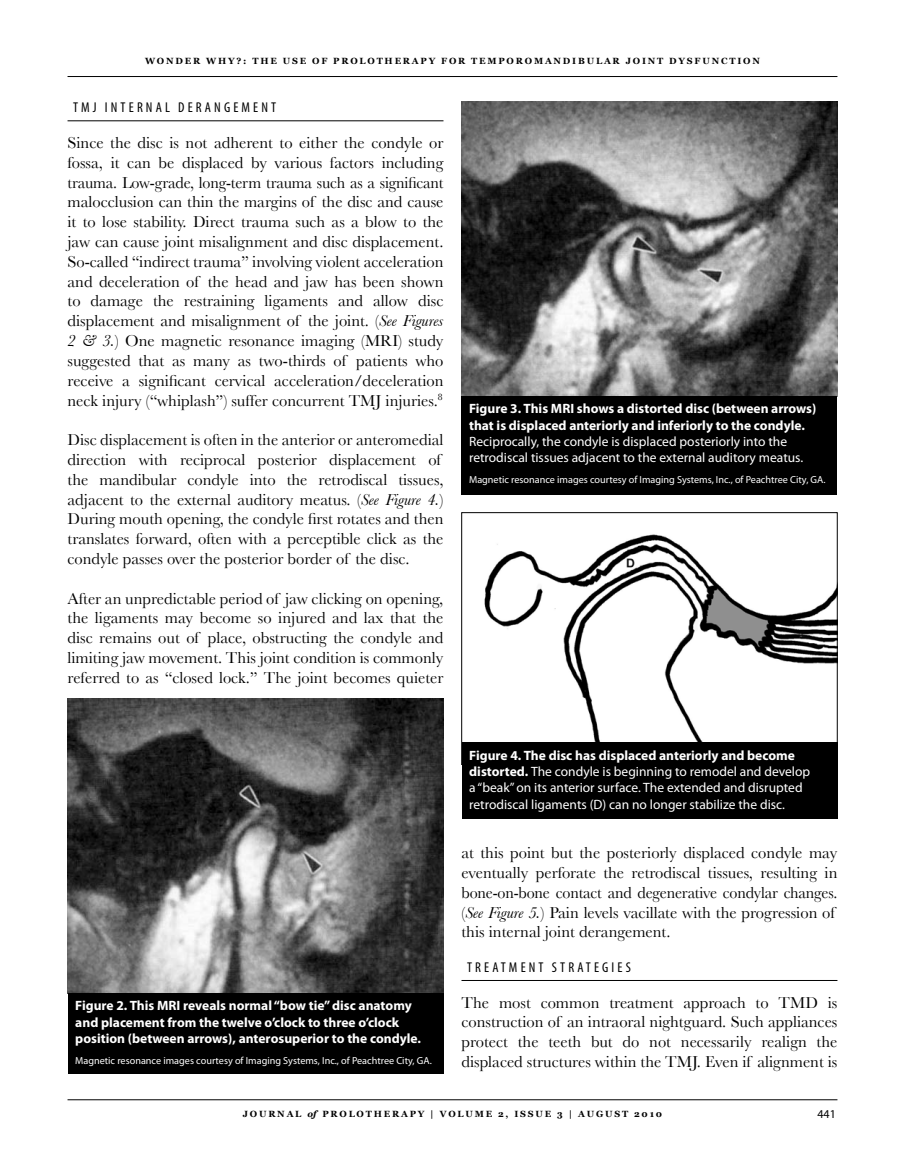
<style>
.page{position:relative;width:905px;height:1175px;background:#fff}
.page>*{position:absolute;margin:0;border:0;box-sizing:border-box;transform-origin:0 0}
.t1{font:16.5px/19.8px "Baskerville";color:#000;text-align:justify}
.t2{font:condensed 14.25px "Myriad Pro";letter-spacing:.22em;color:#000}
.t3{font:13.5px/16.2px "Myriad Pro";color:#fff}
.t4{font:700 13.5px/16.2px "Myriad Pro";color:#fff}
.t5{font:12px "Myriad Pro";color:#000}
.t6{font:10.2px "Myriad Pro";color:#fff}
.t7{font:700 9px "Georgia";letter-spacing:.2em;color:#000}
.s1{font-style:italic}
.s2{font-weight:700}
</style>
<div class="page">
<hr style="left:68px;top:76px;width:769px;height:1px;background:#000">
<hr style="left:68px;top:1099px;width:769px;height:1px;background:#000">
<hr style="left:68px;top:121px;width:375px;height:1px;background:#000">
<hr style="left:461px;top:980px;width:376px;height:1px;background:#000">
<img style="left:484px;top:534px;width:351px;height:208px">
<div style="left:461px;top:742px;width:376px;height:76px;background:#000"></div>
<img style="left:68px;top:698px;width:375px;height:294px">
<div style="left:68px;top:992px;width:375px;height:81px;background:#000"></div>
<img style="left:461px;top:101px;width:376px;height:295px">
<div style="left:461px;top:396px;width:376px;height:98px;background:#000"></div>
<p class="t7" style="left:145px;top:56px;width:616px">WONDER WHY?: THE USE OF PROLOTHERAPY FOR TEMPOROMANDIBULAR JOINT DYSFUNCTION</p>
<p class="t2" style="left:73px;top:99px;width:73px">TMJ IN TERNAL</p>
<p class="t2" style="left:178px;top:99px;width:27px">DERANG</p>
<p class="t2" style="left:233px;top:99px;width:44px">EMEN T</p>
<p class="t1" style="left:68px;top:133px;width:377px">Since the disc is not adherent to either the condyle or fossa, it can be displaced by various factors including trauma. Low-grade, long-term trauma such as a significant malocclusion can thin the margins of the disc and cause it to lose stability. Direct trauma such as a blow to the jaw can cause joint misalignment and disc displacement.<br>So-called “indirect trauma” involving violent acceleration and deceleration of the head and jaw has been shown to damage the restraining ligaments and allow disc displacement and misalignment of the joint. (<span class="s1">See Figures 2 &amp; 3.</span>) One magnetic resonance imaging (MRI) study suggested that as many as two-thirds of patients who receive a significant cervical acceleration/deceleration neck injury (“whiplash”) suffer concurrent TMJ injuries.<sup>8</sup></p>
<p class="t1" style="left:68px;top:430px;width:377px;text-align:left">Disc displacement is often in the anterior or anteromedial direction with reciprocal posterior displacement of the mandibular condyle into the retrodiscal tissues, adjacent to the external auditory meatus. (<span class="s1">See Figure 4.</span>)<br>During mouth opening, the condyle first rotates and then translates forward, often with a perceptible click as the condyle passes over the posterior border of the disc.</p>
<p class="t1" style="left:68px;top:588px;width:377px">After an unpredictable period of jaw clicking on opening, the ligaments may become so injured and lax that the disc remains out of place, obstructing the condyle and limiting jaw movement. This joint condition is commonly referred to as “closed lock.” The joint becomes quieter</p>
<p class="t4" style="left:469px;top:400px;width:349px">Figure 3. This MRI shows a distorted disc (between arrows) that is displaced anteriorly and inferiorly to the condyle.</p>
<p class="t3" style="left:469px;top:433px;width:335px">Reciprocally, the condyle is displaced posteriorly into the retrodiscal tissues adjacent to the external auditory meatus.</p>
<p class="t6" style="left:469px;top:473px;width:358px">Magnetic resonance images courtesy of Imaging Systems, Inc., of Peachtree City, GA.</p>
<p class="t4" style="left:75px;top:997px;width:347px">Figure 2. This MRI reveals normal “bow tie” disc anatomy and placement from the twelve o’clock to three o’clock position (between arrows), anterosuperior to the condyle.</p>
<p class="t6" style="left:75px;top:1054px;width:358px">Magnetic resonance images courtesy of Imaging Systems, Inc., of Peachtree City, GA.</p>
<p class="t3" style="left:469px;top:747px;width:342px"><span class="s2">Figure 4. The disc has displaced anteriorly and become distorted.</span> The condyle is beginning to remodel and develop a “beak” on its anterior surface. The extended and disrupted retrodiscal ligaments (D) can no longer stabilize the disc.</p>
<p class="t1" style="left:461px;top:842px;width:377px;text-align:left">at this point but the posteriorly displaced condyle may eventually perforate the retrodiscal tissues, resulting in bone-on-bone contact and degenerative condylar changes. (<span class="s1">See Figure 5.</span>) Pain levels vacillate with the progression of this internal joint derangement.</p>
<p class="t2" style="left:467px;top:958px;width:164px">TREATMEN T STRA TEGI ES</p>
<p class="t1" style="left:461px;top:992px;width:377px">The most common treatment approach to TMD is construction of an intraoral nightguard. Such appliances protect the teeth but do not necessarily realign the displaced structures within the TMJ. Even if alignment is</p>
<p class="t7" style="left:243px;top:1109px;width:421px">JOURNAL <span class="s1">of</span> PROLOTHERAPY | VOLUME 2, ISSUE 3 | AUGUST 2010</p>
<p class="t5" style="left:817px;top:1106px;width:20px">441</p>
</div>
